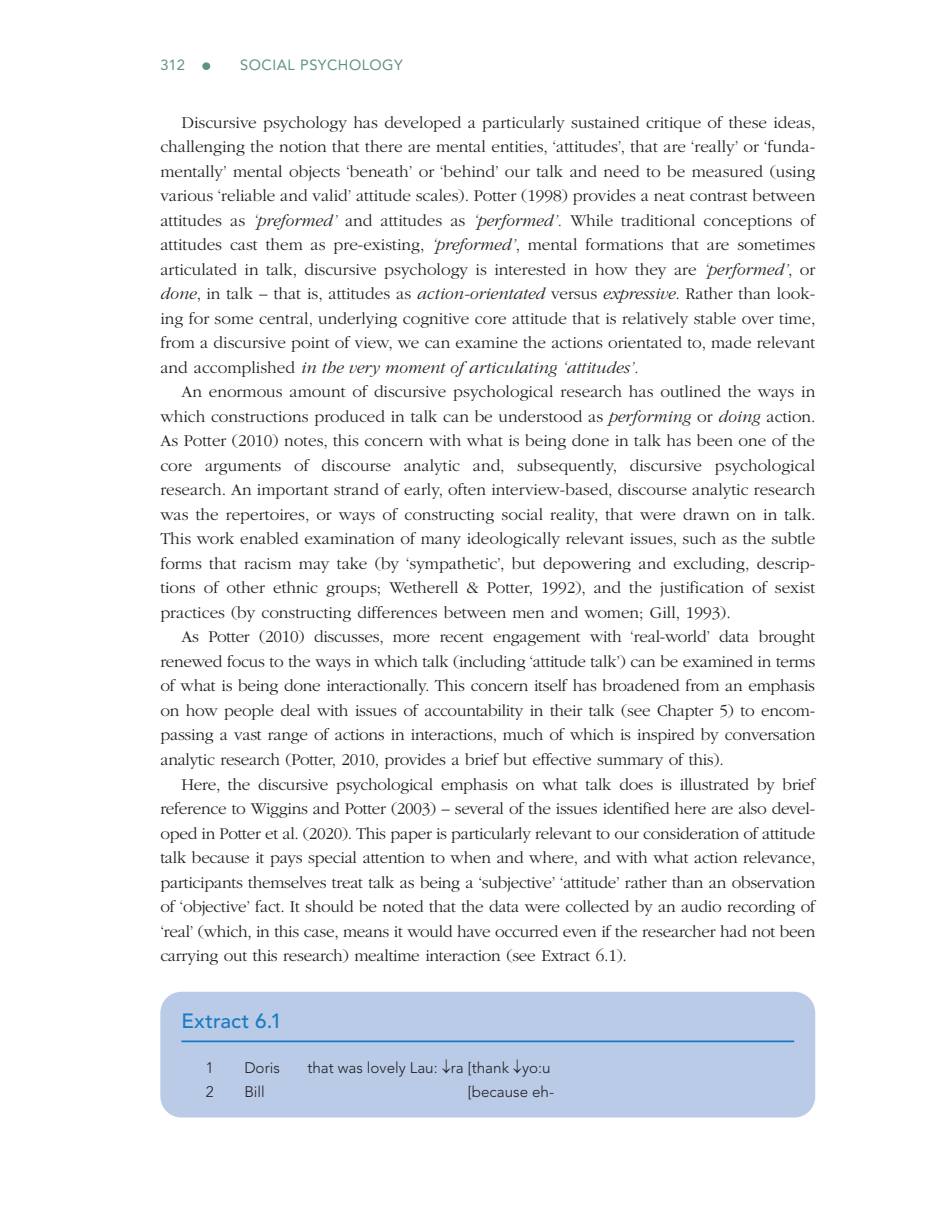
<style>
.page{position:relative;width:931px;height:1214px;background:#fff}
.page>*{position:absolute;margin:0;border:0;box-sizing:border-box;transform-origin:0 0}
.BX1_TI{font:500 20.47px "Avenir LT Std";letter-spacing:.015em;color:#177bc1}
.TEXT_IND{font:300 17.15px/24.5px "ITC Garamond Std";letter-spacing:-.01em;color:#231f20;text-align:justify}
.BX1_EX{font:300 15.22px "Avenir LT Std";color:#231f20}
.t1{font:14.7px "Avenir LT Std";letter-spacing:.03em;color:#60937d}
.s1{font-style:italic}
</style>
<div class="page">
<div style="left:202px;top:62px;width:8px;height:8px;border:2px solid #60937d;border-radius:50%"></div>
<div style="left:160px;top:991px;width:655px;height:126px;background:#bacbe8;border-radius:21px"></div>
<hr style="left:181px;top:1040px;width:613px;height:2px;background:#177bc1">
<p class="t1" style="left:160px;top:56px;width:26px">312</p>
<p class="t1" style="left:240px;top:56px;width:164px">SOCIAL PSYCHOLOGY</p>
<p class="TEXT_IND" style="left:160px;top:110px;width:657px;text-indent:21px">Discursive psychology has developed a particularly sustained critique of these ideas, challenging the notion that there are mental entities, ‘attitudes’, that are ‘really’ or ‘funda&shy;mentally’ mental objects ‘beneath’ or ‘behind’ our talk and need to be measured (using various ‘reliable and valid’ attitude scales). Potter (1998) provides a neat contrast between attitudes as <span class="s1">‘preformed’</span> and attitudes as <span class="s1">‘performed’.</span> While traditional conceptions of attitudes cast them as pre-existing, <span class="s1">‘preformed’</span>, mental formations that are sometimes articulated in talk, discursive psychology is interested in how they are <span class="s1">‘performed’</span>, or <span class="s1">done</span>, in talk – that is, attitudes as <span class="s1">action-orientated</span> versus <span class="s1">expressive</span>. Rather than look&shy;ing for some central, underlying cognitive core attitude that is relatively stable over time, from a discursive point of view, we can examine the actions orientated to, made relevant and accomplished <span class="s1">in the very moment of articulating ‘attitudes’.</span></p>
<p class="TEXT_IND" style="left:160px;top:380px;width:657px;text-indent:21px">An enormous amount of discursive psychological research has outlined the ways in which constructions produced in talk can be understood as <span class="s1">performing</span> or <span class="s1">doing</span> action.<br>As Potter (2010) notes, this concern with what is being done in talk has been one of the core arguments of discourse analytic and, subsequently, discursive psychological research. An important strand of early, often interview-based, discourse analytic research was the repertoires, or ways of constructing social reality, that were drawn on in talk.<br>This work enabled examination of many ideologically relevant issues, such as the subtle forms that racism may take (by ‘sympathetic’, but depowering and excluding, descrip&shy;tions of other ethnic groups; Wetherell &amp; Potter, 1992), and the justification of sexist practices (by constructing differences between men and women; Gill, 1993).</p>
<p class="TEXT_IND" style="left:160px;top:625px;width:656px;text-indent:21px">As Potter (2010) discusses, more recent engagement with ‘real-world’ data brought renewed focus to the ways in which talk (including ‘attitude talk’) can be examined in terms of what is being done interactionally. This concern itself has broadened from an emphasis on how people deal with issues of accountability in their talk (see Chapter 5) to encom&shy;passing a vast range of actions in interactions, much of which is inspired by conversation analytic research (Potter, 2010, provides a brief but effective summary of this).</p>
<p class="TEXT_IND" style="left:160px;top:772px;width:657px;text-indent:21px">Here, the discursive psychological emphasis on what talk does is illustrated by brief reference to Wiggins and Potter (2003) – several of the issues identified here are also devel&shy;oped in Potter et al. (2020). This paper is particularly relevant to our consideration of attitude talk because it pays special attention to when and where, and with what action relevance, participants themselves treat talk as being a ‘subjective’ ‘attitude’ rather than an observation of ‘objective’ fact. It should be noted that the data were collected by an audio recording of ‘real’ (which, in this case, means it would have occurred even if the researcher had not been carrying out this research) mealtime interaction (see Extract 6.1).</p>
<p class="BX1_TI" style="left:181px;top:1009px;width:102px">Extract 6.1</p>
<p class="BX1_EX" style="left:206px;top:1058px;width:9px">1</p>
<p class="BX1_EX" style="left:244px;top:1058px;width:37px">Doris</p>
<p class="BX1_EX" style="left:307px;top:1058px;width:245px">that was lovely Lau: ↓ra [thank ↓yo:u</p>
<p class="BX1_EX" style="left:206px;top:1082px;width:9px">2</p>
<p class="BX1_EX" style="left:244px;top:1082px;width:22px">Bill</p>
<p class="BX1_EX" style="left:468px;top:1082px;width:88px">[because eh-</p>
</div>
